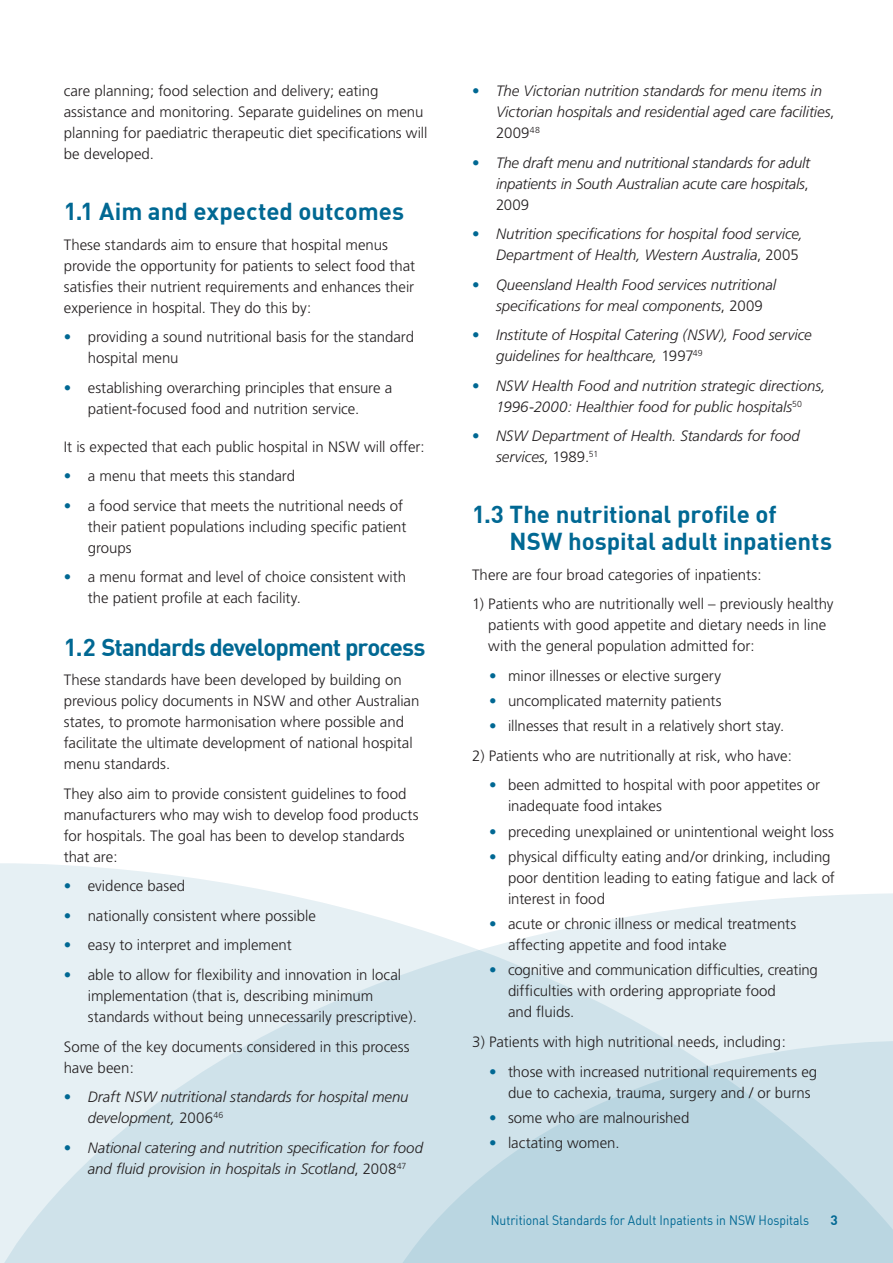
<style>
.page{position:relative;width:893px;height:1263px;background:#fff}
.page>*{position:absolute;margin:0;border:0;box-sizing:border-box;transform-origin:0 0}
.NEW_Head_Level_2{font:700 24px/27px "DIN";letter-spacing:-.005em;color:#006893}
.NEW_Head_Level_2-2{font:700 24px "DIN";letter-spacing:-.04em;color:#006893}
.t1{font:300 15px/21px "Frutiger";color:#231f20}
.t2{font:italic 300 15px/21px "Frutiger";color:#231f20}
.t3{font:13.5px "DIN";color:#006893;scale:.9 1}
.t4{font:700 13.5px "DIN";color:#006893}
.s1{color:#006893}
.s2{font-style:normal;color:#006893}
.s3{font-style:normal}
</style>
<div class="page">
<svg style="left:0;top:863px;width:893px;height:400px;background:#e1edf2"></svg>
<svg style="left:385px;top:1040px;width:508px;height:223px;background:#c4dbe5"></svg>
<p class="t1" style="left:64px;top:81px;width:365px">care planning; food selection and delivery; eating assistance and monitoring. Separate guidelines on menu planning for paediatric therapeutic diet specifications will be developed.</p>
<p class="NEW_Head_Level_2" style="left:64px;top:197px;width:342px">1.1 Aim and expected outcomes</p>
<p class="t1" style="left:64px;top:234px;width:353px">These standards aim to ensure that hospital menus provide the opportunity for patients to select food that satisfies their nutrient requirements and enhances their experience in hospital. They do this by:</p>
<p class="t1" style="left:88px;top:327px;width:328px;text-indent:-24px"><span class="s1">•</span> providing a sound nutritional basis for the standard hospital menu</p>
<p class="t1" style="left:88px;top:377px;width:306px;text-indent:-24px"><span class="s1">•</span> establishing overarching principles that ensure a patient-focused food and nutrition service.</p>
<p class="t1" style="left:64px;top:436px;width:362px">It is expected that each public hospital in NSW will offer:</p>
<p class="t1" style="left:64px;top:466px;width:233px"><span class="s1">•</span> a menu that meets this standard</p>
<p class="t1" style="left:88px;top:495px;width:320px;text-indent:-24px"><span class="s1">•</span> a food service that meets the nutritional needs of their patient populations including specific patient groups</p>
<p class="t1" style="left:88px;top:567px;width:320px;text-indent:-24px"><span class="s1">•</span> a menu format and level of choice consistent with the patient profile at each facility.</p>
<p class="NEW_Head_Level_2-2" style="left:64px;top:631px;width:363px">1.2 Standards development process</p>
<p class="t1" style="left:64px;top:670px;width:357px">These standards have been developed by building on previous policy documents in NSW and other Australian states, to promote harmonisation where possible and facilitate the ultimate development of national hospital menu standards.</p>
<p class="t1" style="left:64px;top:783px;width:356px">They also aim to provide consistent guidelines to food manufacturers who may wish to develop food products for hospitals. The goal has been to develop standards that are:</p>
<p class="t1" style="left:64px;top:876px;width:123px"><span class="s1">•</span> evidence based</p>
<p class="t1" style="left:64px;top:905px;width:254px"><span class="s1">•</span> nationally consistent where possible</p>
<p class="t1" style="left:64px;top:935px;width:229px"><span class="s1">•</span> easy to interpret and implement</p>
<p class="t1" style="left:88px;top:964px;width:331px;text-indent:-24px"><span class="s1">•</span> able to allow for flexibility and innovation in local implementation (that is, describing minimum standards without being unnecessarily prescriptive).</p>
<p class="t1" style="left:64px;top:1036px;width:347px">Some of the key documents considered in this process have been:</p>
<p class="t2" style="left:88px;top:1086px;width:322px;text-indent:-24px"><span class="s2">•</span> Draft NSW nutritional standards for hospital menu development, <span class="s3">2006</span><sup>46</sup></p>
<p class="t2" style="left:64px;top:1137px;width:361px;text-align:center"><span class="s2">•</span> National catering and nutrition specification for food and fluid provision in hospitals in Scotland<span class="s3">, 2008</span><sup>47</sup></p>
<p class="t2" style="left:496px;top:81px;width:340px;text-indent:-24px"><span class="s2">•</span> The Victorian nutrition standards for menu items in<br>Victorian hospitals and residential aged care facilities<span class="s3">,<br>2009</span><sup>48</sup></p>
<p class="t2" style="left:496px;top:152px;width:316px;text-align:justify;text-indent:-24px"><span class="s2">•</span> The draft menu and nutritional standards for adult inpatients in South Australian acute care hospitals<span class="s3">, 2009</span></p>
<p class="t2" style="left:472px;top:224px;width:333px;text-align:right"><span class="s2">•</span> Nutrition specifications for hospital food service,<br>Department of Health, Western Australia<span class="s3">, 2005</span></p>
<p class="t2" style="left:496px;top:274px;width:282px;text-indent:-24px"><span class="s2">•</span> Queensland Health Food services nutritional specifications for meal components<span class="s3">, 2009</span></p>
<p class="t2" style="left:496px;top:325px;width:317px;text-indent:-24px"><span class="s2">•</span> Institute of Hospital Catering (NSW), Food service guidelines for healthcare, <span class="s3">1997</span><sup>49</sup></p>
<p class="t2" style="left:472px;top:375px;width:355px;text-align:center"><span class="s2">•</span> NSW Health Food and nutrition strategic directions,<br>1996-2000: Healthier food for public hospitals<sup>50</sup></p>
<p class="t2" style="left:496px;top:426px;width:305px;text-indent:-24px"><span class="s2">•</span> NSW Department of Health. Standards for food services<span class="s3">, 1989.</span><sup>51</sup></p>
<p class="NEW_Head_Level_2" style="left:510px;top:500px;width:324px;text-indent:-38px">1.3 The nutritional profile of<br>NSW hospital adult inpatients</p>
<p class="t1" style="left:472px;top:564px;width:291px">There are four broad categories of inpatients:</p>
<p class="t1" style="left:488px;top:594px;width:347px;text-indent:-16px">1) Patients who are nutritionally well – previously healthy patients with good appetite and dietary needs in line with the general population admitted for:</p>
<p class="t1" style="left:489px;top:665px;width:233px"><span class="s1">•</span> minor illnesses or elective surgery</p>
<p class="t1" style="left:489px;top:691px;width:234px"><span class="s1">•</span> uncomplicated maternity patients</p>
<p class="t1" style="left:489px;top:716px;width:297px"><span class="s1">•</span> illnesses that result in a relatively short stay.</p>
<p class="t1" style="left:472px;top:745px;width:321px">2) Patients who are nutritionally at risk, who have:</p>
<p class="t1" style="left:508px;top:775px;width:314px;text-indent:-19px"><span class="s1">•</span> been admitted to hospital with poor appetites or inadequate food intakes</p>
<p class="t1" style="left:489px;top:821px;width:346px"><span class="s1">•</span> preceding unexplained or unintentional weight loss</p>
<p class="t1" style="left:508px;top:846px;width:328px;text-indent:-19px"><span class="s1">•</span> physical difficulty eating and/or drinking, including poor dentition leading to eating fatigue and lack of interest in food</p>
<p class="t1" style="left:508px;top:914px;width:290px;text-indent:-19px"><span class="s1">•</span> acute or chronic illness or medical treatments affecting appetite and food intake</p>
<p class="t1" style="left:508px;top:960px;width:311px;text-indent:-19px"><span class="s1">•</span> cognitive and communication difficulties, creating difficulties with ordering appropriate food<br>and fluids.</p>
<p class="t1" style="left:472px;top:1031px;width:315px">3) Patients with high nutritional needs, including:</p>
<p class="t1" style="left:508px;top:1061px;width:311px;text-indent:-19px"><span class="s1">•</span> those with increased nutritional requirements eg due to cachexia, trauma, surgery and / or burns</p>
<p class="t1" style="left:489px;top:1107px;width:202px"><span class="s1">•</span> some who are malnourished</p>
<p class="t1" style="left:489px;top:1132px;width:132px"><span class="s1">•</span> lactating women.</p>
<p class="t3" style="left:491px;top:1211px;width:355px">Nutritional Standards for Adult Inpatients in NSW Hospitals</p>
<p class="t4" style="left:830px;top:1211px;width:9px">3</p>
</div>
